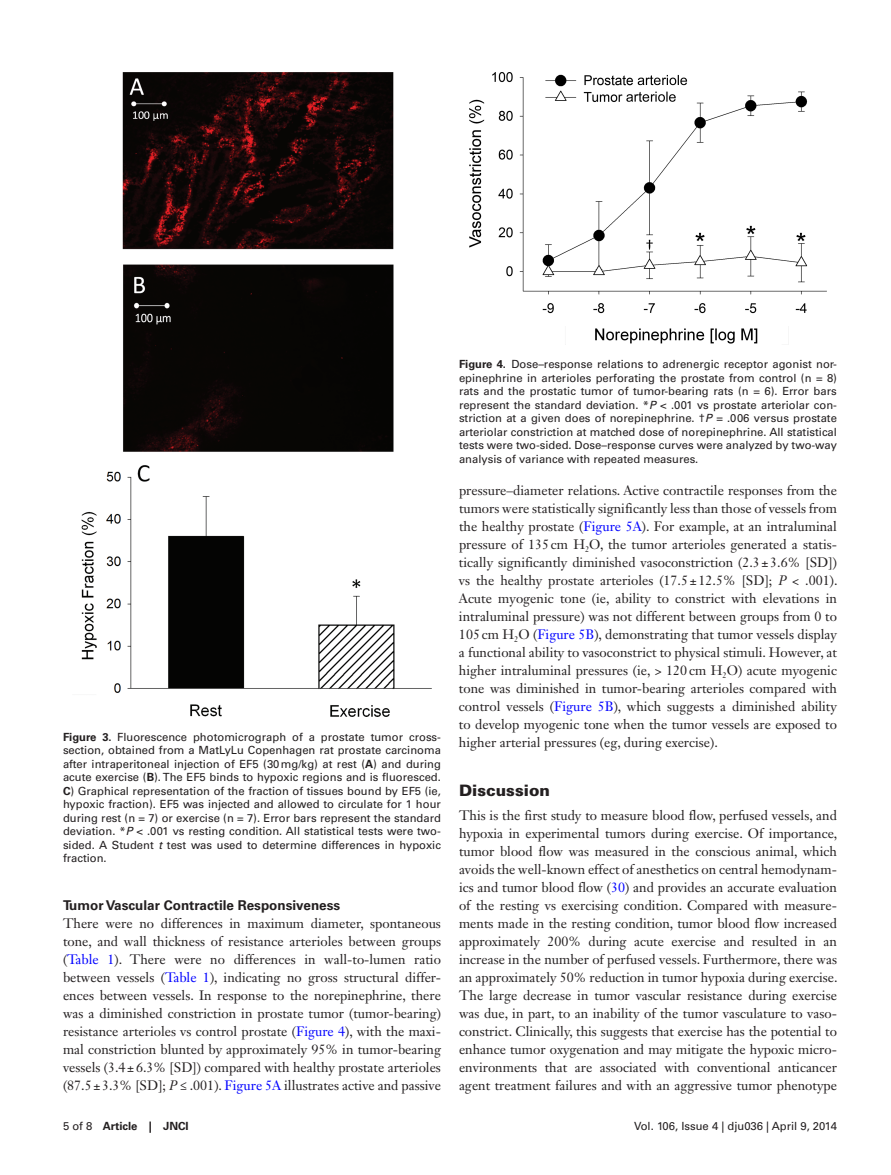
<style>
.page{position:relative;width:891px;height:1175px;background:#fff}
.page>*{position:absolute;margin:0;border:0;box-sizing:border-box;transform-origin:0 0}
.t1{font:900 15.75px "Univers LT Std";color:#231f20}
.t2{font:13.5px/18px "Janson Text LT Std";color:#231f20;text-align:justify}
.t3{font:700 13.5px "Univers LT Std";color:#231f20}
.t4{font:11.25px/13.5px "Univers LT Std";color:#231f20;text-align:justify}
.t5{font:700 11.25px "Univers LT Std";color:#231f20}
.s1{font-weight:700}
.s2{font-style:italic}
.s3{color:#00f}
.s4{font-weight:400}
</style>
<div class="page">
<img style="left:81px;top:72px;width:351px;height:644px">
<img style="left:469px;top:72px;width:358px;height:272px">
<p class="t4" style="left:63px;top:730px;width:380px"><span class="s1">Figure 3.</span> Fluorescence photomicrograph of a prostate tumor cross&shy;section, obtained from a MatLyLu Copenhagen rat prostate carcinoma after intraperitoneal injection of EF5 (30mg/kg) at rest (<span class="s1">A</span>) and during acute exercise (<span class="s1">B</span>). The EF5 binds to hypoxic regions and is fluoresced.<br><span class="s1">C</span>) Graphical representation of the fraction of tissues bound by EF5 (ie, hypoxic fraction). EF5 was injected and allowed to circulate for 1 hour during rest (n = 7) or exercise (n = 7). Error bars represent the standard deviation. *<span class="s2">P</span> &lt; .001 vs resting condition. All statistical tests were two&shy;sided. A Student <span class="s2">t</span> test was used to determine differences in hypoxic fraction.</p>
<p class="t3" style="left:63px;top:897px;width:279px">Tumor Vascular Contractile Responsiveness</p>
<p class="t2" style="left:63px;top:914px;width:380px">There were no differences in maximum diameter, spontaneous tone, and wall thickness of resistance arterioles between groups (<span class="s3">Table 1</span>). There were no differences in wall-to-lumen ratio between vessels (<span class="s3">Table 1</span>), indicating no gross structural differ&shy;ences between vessels. In response to the norepinephrine, there was a diminished constriction in prostate tumor (tumor-bearing) resistance arterioles vs control prostate (<span class="s3">Figure 4</span>), with the maxi&shy;mal constriction blunted by approximately 95% in tumor-bearing vessels (3.4±6.3% [SD]) compared with healthy prostate arterioles (87.5±3.3% [SD]; <span class="s2">P</span> ≤ .001). <span class="s3">Figure 5A</span> illustrates active and passive</p>
<p class="t4" style="left:459px;top:357px;width:380px"><span class="s1">Figure 4.</span> Dose–response relations to adrenergic receptor agonist nor&shy;epinephrine in arterioles perforating the prostate from control (n = 8) rats and the prostatic tumor of tumor-bearing rats (n = 6). Error bars represent the standard deviation. *<span class="s2">P</span> &lt; .001 vs prostate arteriolar con&shy;striction at a given does of norepinephrine. †<span class="s2">P</span> = .006 versus prostate arteriolar constriction at matched dose of norepinephrine. All statistical tests were two-sided. Dose–response curves were analyzed by two-way analysis of variance with repeated measures.</p>
<p class="t2" style="left:459px;top:481px;width:380px">pressure–diameter relations. Active contractile responses from the tumors were statistically significantly less than those of vessels from the healthy prostate (<span class="s3">Figure 5A</span>). For example, at an intraluminal pressure of 135cm H<sub>2</sub>O, the tumor arterioles generated a statis&shy;tically significantly diminished vasoconstriction (2.3±3.6% [SD]) vs the healthy prostate arterioles (17.5±12.5% [SD]; <span class="s2">P</span> &lt; .001).<br>Acute myogenic tone (ie, ability to constrict with elevations in intraluminal pressure) was not different between groups from 0 to 105cm H<sub>2</sub>O (<span class="s3">Figure 5B</span>), demonstrating that tumor vessels display a functional ability to vasoconstrict to physical stimuli. However, at higher intraluminal pressures (ie, &gt; 120cm H<sub>2</sub>O) acute myogenic tone was diminished in tumor-bearing arterioles compared with control vessels (<span class="s3">Figure 5B</span>), which suggests a diminished ability to develop myogenic tone when the tumor vessels are exposed to higher arterial pressures (eg, during exercise).</p>
<p class="t1" style="left:459px;top:780px;width:93px">Discussion</p>
<p class="t2" style="left:459px;top:806px;width:380px">This is the first study to measure blood flow, perfused vessels, and hypoxia in experimental tumors during exercise. Of importance, tumor blood flow was measured in the conscious animal, which avoids the well-known effect of anesthetics on central hemodynam&shy;ics and tumor blood flow (<span class="s3">30</span>) and provides an accurate evaluation of the resting vs exercising condition. Compared with measure&shy;ments made in the resting condition, tumor blood flow increased approximately 200% during acute exercise and resulted in an increase in the number of perfused vessels. Furthermore, there was an approximately 50% reduction in tumor hypoxia during exercise.<br>The large decrease in tumor vascular resistance during exercise was due, in part, to an inability of the tumor vasculature to vaso&shy;constrict. Clinically, this suggests that exercise has the potential to enhance tumor oxygenation and may mitigate the hypoxic micro&shy;environments that are associated with conventional anticancer agent treatment failures and with an aggressive tumor phenotype</p>
<p class="t5" style="left:63px;top:1119px;width:127px"><span class="s4">5 of 8</span> Article | JNCI</p>
<p class="t4" style="left:634px;top:1119px;width:204px">Vol. 106, Issue 4 | dju036 | April 9, 2014</p>
</div>
